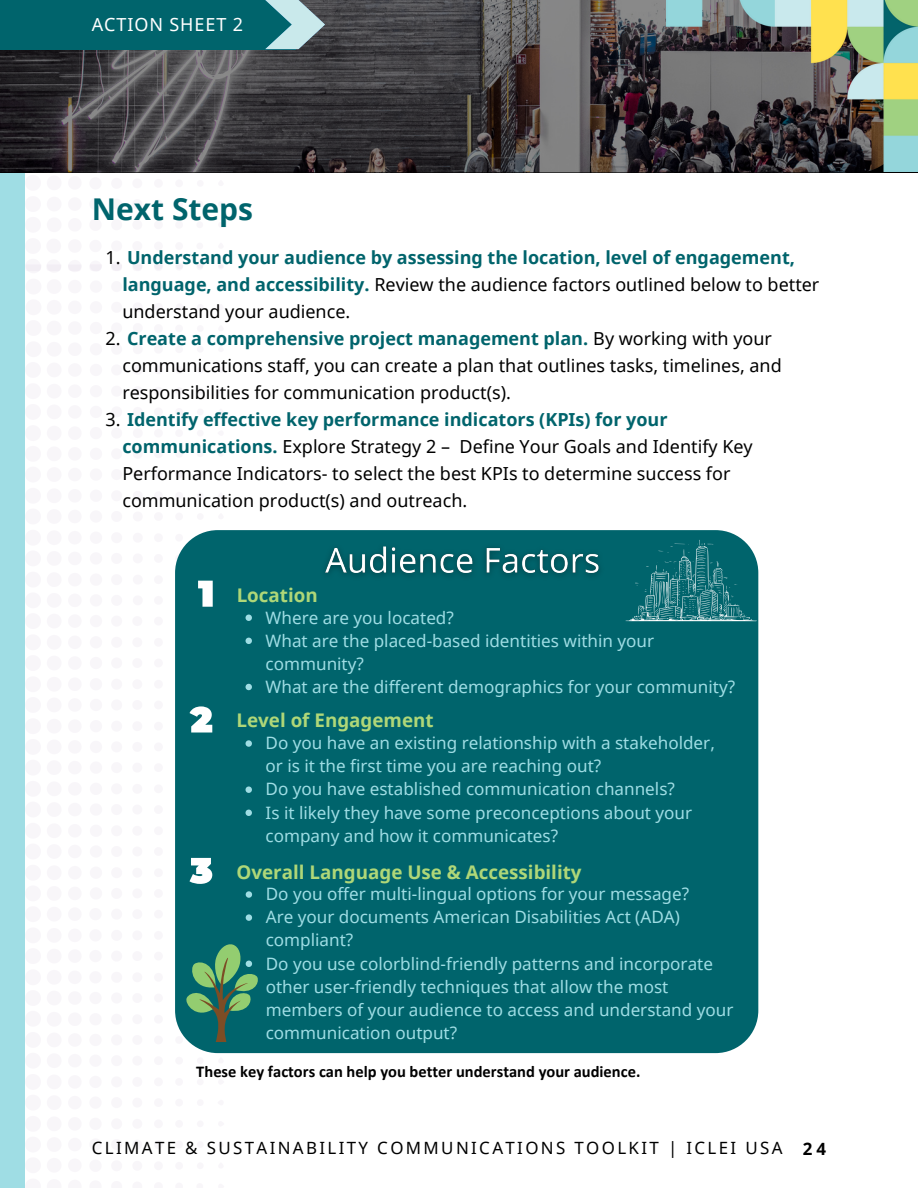
<style>
.page{position:relative;width:918px;height:1188px;background:#fff}
.page>*{position:absolute;margin:0;border:0;box-sizing:border-box;transform-origin:0 0}
.t1{font:700 30px "Noto Sans";color:#00646c}
.t2{font:700 18.75px "Noto Sans";color:#afd778}
.t3{font:18px/27px "Noto Sans";color:#000}
.t4{font:700 18px/27px "Noto Sans";color:#00646c}
.t5{font:18px "Noto Sans";letter-spacing:.05em;color:#fff}
.t6{font:17.1px/23.1px "Noto Sans";color:#9fdde4}
.t7{font:16.95px "Noto Sans";letter-spacing:.14em;color:#000}
.t8{font:700 16.5px "Calibri";color:#000}
.s1{font-weight:400;color:#000}
.s2{font-weight:700;color:#00646c}
.s3{font-weight:700}
</style>
<div class="page">
<svg style="left:24px;top:865px;width:1px;height:308px"></svg>
<svg style="left:24px;top:572px;width:1px;height:287px"></svg>
<svg style="left:24px;top:530px;width:1px;height:36px"></svg>
<svg style="left:24px;top:279px;width:1px;height:245px"></svg>
<div style="left:218px;top:1162px;width:6px;height:7px;background:#f8f6f9;border-radius:3px"></div>
<div style="left:218px;top:1099px;width:6px;height:7px;background:#f8f6f9;border-radius:3px"></div>
<div style="left:218px;top:513px;width:6px;height:7px;background:#f8f6f9;border-radius:3px"></div>
<svg style="left:68px;top:264px;width:13px;height:8px"></svg>
<svg style="left:90px;top:264px;width:12px;height:7px"></svg>
<svg style="left:111px;top:264px;width:11px;height:7px"></svg>
<svg style="left:133px;top:264px;width:9px;height:7px"></svg>
<svg style="left:154px;top:264px;width:9px;height:6px"></svg>
<svg style="left:176px;top:264px;width:7px;height:6px"></svg>
<svg style="left:197px;top:264px;width:6px;height:5px"></svg>
<svg style="left:24px;top:173px;width:37px;height:100px"></svg>
<div style="left:218px;top:263px;width:6px;height:7px;background:#f2eef4;border-radius:3px"></div>
<div style="left:0;top:172px;width:24px;height:1016px;background:#9fdde4"></div>
<div style="left:175px;top:530px;width:583px;height:523px;background:#00646c;border-radius:43px"></div>
<svg style="left:189px;top:857px;width:23px;height:27px"></svg>
<svg style="left:190px;top:706px;width:22px;height:27px"></svg>
<svg style="left:198px;top:580px;width:15px;height:27px"></svg>
<svg style="left:626px;top:540px;width:131px;height:81px"></svg>
<img style="left:315px;top:530px;width:296px;height:45px">
<svg style="left:246px;top:615px;width:6px;height:6px"></svg>
<svg style="left:246px;top:638px;width:6px;height:6px"></svg>
<svg style="left:246px;top:684px;width:6px;height:6px"></svg>
<svg style="left:246px;top:740px;width:6px;height:7px"></svg>
<svg style="left:246px;top:786px;width:6px;height:7px"></svg>
<svg style="left:246px;top:810px;width:6px;height:6px"></svg>
<svg style="left:246px;top:891px;width:6px;height:7px"></svg>
<svg style="left:246px;top:914px;width:6px;height:7px"></svg>
<svg style="left:175px;top:931px;width:83px;height:113px"></svg>
<img style="left:0;top:0;width:903px;height:173px">
<img style="left:666px;top:0;width:252px;height:172px">
<div style="left:0;top:0;width:295px;height:50px;background:#00646c"></div>
<svg style="left:265px;top:0;width:60px;height:49px"></svg>
<p class="t5" style="left:92px;top:12px;width:153px">ACTION SHEET 2</p>
<h1 class="t1" style="left:92px;top:188px;width:163px">Next Steps</h1>
<p class="t4" style="left:122px;top:243px;width:698px;text-indent:-17px"><span class="s1">1.</span> Understand your audience by assessing the location, level of engagement, language, and accessibility. <span class="s1">Review the audience factors outlined below to better understand your audience.</span></p>
<p class="t3" style="left:122px;top:324px;width:661px;text-indent:-17px">2. <span class="s2">Create a comprehensive project management plan.</span> By working with your communications staff, you can create a plan that outlines tasks, timelines, and responsibilities for communication product(s).</p>
<p class="t3" style="left:122px;top:405px;width:632px;text-indent:-17px">3. <span class="s2">Identify effective key performance indicators (KPIs) for your communications.</span> Explore Strategy 2 – Define Your Goals and Identify Key Performance Indicators- to select the best KPIs to determine success for communication product(s) and outreach.</p>
<p class="t2" style="left:237px;top:582px;width:83px">Location</p>
<p class="t6" style="left:266px;top:605px;width:471px">Where are you located?<br>What are the placed-based identities within your community?<br>What are the different demographics for your community?</p>
<p class="t6" style="left:266px;top:731px;width:451px">Do you have an existing relationship with a stakeholder, or is it the first time you are reaching out?<br>Do you have established communication channels?<br>Is it likely they have some preconceptions about your company and how it communicates?</p>
<p class="t2" style="left:237px;top:707px;width:199px">Level of Engagement</p>
<p class="t2" style="left:237px;top:859px;width:347px">Overall Language Use &amp; Accessibility</p>
<p class="t6" style="left:266px;top:882px;width:469px">Do you offer multi-lingual options for your message?<br>Are your documents American Disabilities Act (ADA) compliant?<br>Do you use colorblind-friendly patterns and incorporate other user-friendly techniques that allow the most members of your audience to access and understand your communication output?</p>
<p class="t8" style="left:196px;top:1065px;width:446px">These key factors can help you better understand your audience.</p>
<p class="t7" style="left:92px;top:1136px;width:736px">CLIMATE &amp; SUSTAINABILITY COMMUNICATIONS TOOLKIT | ICLEI USA <span class="s3">24</span></p>
</div>
